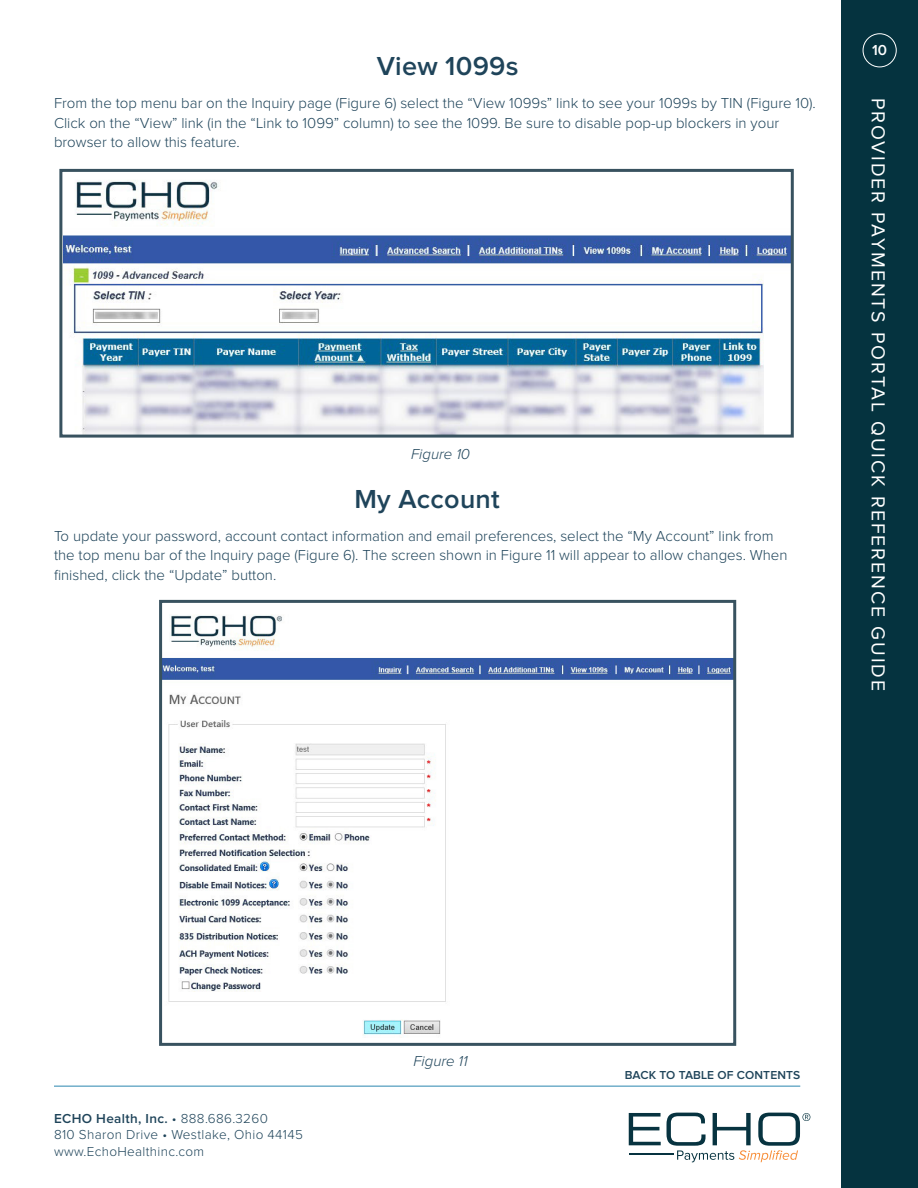
<style>
.page{position:relative;width:918px;height:1188px;background:#fff}
.page>*{position:absolute;margin:0;border:0;box-sizing:border-box;transform-origin:0 0}
.t1{font:600 27px "Proxima Nova";letter-spacing:.01em;color:#1f445a}
.t2{font:19.5px "Proxima Nova";letter-spacing:.1em;color:#fff}
.t3{font:300 15px/19.5px "Proxima Nova";color:#1f445a}
.t4{font:italic 300 15px "Proxima Nova";color:#1f445a}
.t5{font:600 15px "Proxima Nova";color:#fff}
.t6{font:300 13.5px/16.5px "Proxima Nova";letter-spacing:.025em;color:#1f445a}
.t7{font:600 12px "Proxima Nova";letter-spacing:.01em;color:#1f445a}
.s1{font-weight:600}
</style>
<div class="page">
<svg style="left:629px;top:1113px;width:32px;height:32px"></svg>
<hr style="left:629px;top:1153px;width:45px;height:2px;background:#073340">
<svg style="left:667px;top:1113px;width:143px;height:49px"></svg>
<hr style="left:54px;top:1086px;width:746px;height:1px;background:#4294b8">
<div style="left:841px;top:0;width:77px;height:1188px;background:#05333f"></div>
<div style="left:863px;top:33px;width:34px;height:34px;border:1px solid #fff;border-radius:50%"></div>
<img style="left:64px;top:180px;width:726px;height:254px">
<div style="left:59px;top:169px;width:735px;height:269px;border:3px solid #38525f"></div>
<img style="left:163px;top:614px;width:569px;height:421px">
<div style="left:159px;top:600px;width:577px;height:446px;border:3px solid #38525f"></div>
<h1 class="t1" style="left:377px;top:54px;width:143px">View 1099s</h1>
<p class="t3" style="left:54px;top:94px;width:763px">From the top menu bar on the Inquiry page (Figure 6) select the “View 1099s” link to see your 1099s by TIN (Figure 10).<br>Click on the “View” link (in the “Link to 1099” column) to see the 1099. Be sure to disable pop-up blockers in your browser to allow this feature.</p>
<p class="t4" style="left:411px;top:447px;width:60px">Figure 10</p>
<h1 class="t1" style="left:354px;top:487px;width:147px">My Account</h1>
<p class="t3" style="left:54px;top:527px;width:735px">To update your password, account contact information and email preferences, select the “My Account” link from the top menu bar of the Inquiry page (Figure 6). The screen shown in Figure 11 will appear to allow changes. When finished, click the “Update” button.</p>
<p class="t5" style="left:872px;top:43px;width:16px">10</p>
<h2 class="t2" style="left:890px;top:98px;width:595px;rotate:90deg">PROVIDER PAYMENTS PORTAL QUICK REFERENCE GUIDE</h2>
<p class="t6" style="left:54px;top:1111px;width:250px"><span class="s1">ECHO Health, Inc.</span> • 888.686.3260<br>810 Sharon Drive • Westlake, Ohio 44145 www.EchoHealthinc.com</p>
<p class="t4" style="left:413px;top:1054px;width:56px">Figure 11</p>
<p class="t7" style="left:625px;top:1070px;width:177px">BACK TO TABLE OF CONTENTS</p>
</div>
